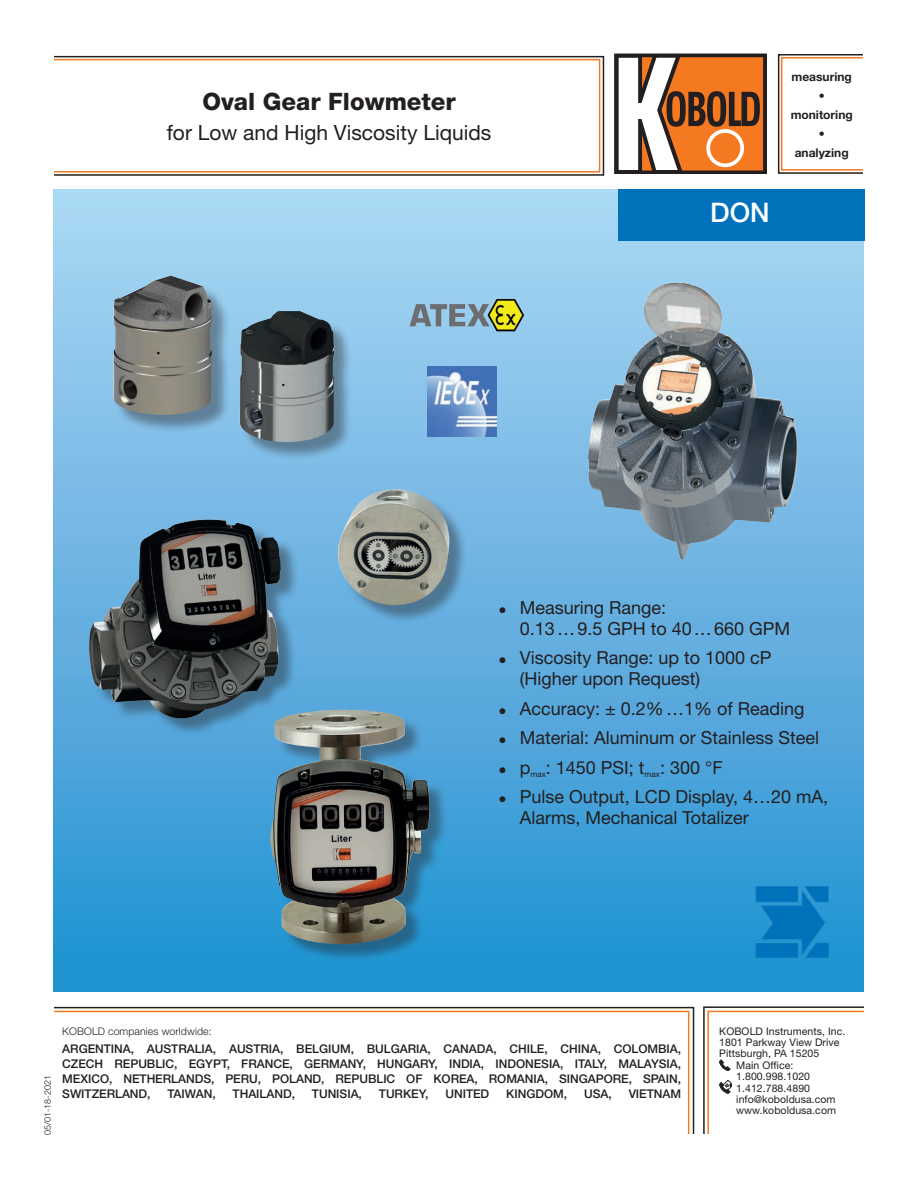
<style>
.page{position:relative;width:918px;height:1188px;background:#fff}
.page>*{position:absolute;margin:0;border:0;box-sizing:border-box;transform-origin:0 0}
.t1{font:500 27px "Helvetica Neue LT Std";color:#fff}
.t2{font:800 24px "Helvetica Neue LT Std";color:#231f20}
.t3{font:21px "Helvetica Neue LT Std";color:#231f20}
.t4{font:18px/21px "Helvetica Neue LT Std";color:#231f20}
.t5{font:500 12px/15px "Helvetica Neue LT Std";letter-spacing:-.005em;color:#231f20;text-align:justify}
.t6{font:700 12px/19px "Helvetica Neue LT Std";color:#231f20;text-align:center}
.t7{font:10.5px "Helvetica Neue LT Std";letter-spacing:.005em;color:#231f20}
.t8{font:300 10.5px "Helvetica Neue LT Std";letter-spacing:.01em;color:#231f20}
.t9{font:300 9px "Helvetica Neue LT Std";color:#231f20}
.s1{font-family:"Arial";font-size:13.5px}
</style>
<div class="page">
<div style="left:53px;top:59px;width:547px;height:114px;border:2px solid #f47921"></div>
<div style="left:781px;top:57px;width:83px;height:114px;border:2px solid #f47921"></div>
<div style="left:53px;top:56px;width:551px;height:120px;border:2px solid #231f20"></div>
<div style="left:778px;top:54px;width:86px;height:120px;border:2px solid #231f20"></div>
<svg style="left:615px;top:54px;width:148px;height:120px"></svg>
<div style="left:706px;top:129px;width:38px;height:38px;border:4px solid #fff;border-radius:50%"></div>
<svg style="left:54px;top:1006px;width:641px;height:128px"></svg>
<div style="left:53px;top:189px;width:811px;height:803px;background:linear-gradient(to bottom,#afd7f4,#2190d1)"></div>
<div style="left:618px;top:189px;width:247px;height:51px;background:#0072bc"></div>
<img style="left:755px;top:886px;width:74px;height:74px">
<div style="left:91px;top:522px;width:208px;height:215px;background:#231f20;opacity:.41"></div>
<img style="left:89px;top:519px;width:192px;height:202px">
<div style="left:242px;top:313px;width:111px;height:148px;background:#231f20;opacity:.41"></div>
<img style="left:240px;top:311px;width:94px;height:131px">
<div style="left:116px;top:278px;width:114px;height:156px;background:#231f20;opacity:.41"></div>
<img style="left:113px;top:275px;width:99px;height:140px">
<div style="left:341px;top:491px;width:127px;height:133px;background:#231f20;opacity:.41"></div>
<img style="left:338px;top:489px;width:111px;height:117px">
<img style="left:409px;top:298px;width:117px;height:35px">
<img style="left:588px;top:282px;width:211px;height:278px">
<svg style="left:703px;top:1006px;width:161px;height:128px"></svg>
<div style="left:273px;top:712px;width:176px;height:251px;background:#231f20;opacity:.41"></div>
<img style="left:270px;top:710px;width:160px;height:236px">
<img style="left:428px;top:367px;width:68px;height:69px">
<h2 class="t2" style="left:202px;top:87px;width:255px">Oval Gear Flowmeter</h2>
<h3 class="t3" style="left:167px;top:120px;width:326px">for Low and High Viscosity Liquids</h3>
<h1 class="t1" style="left:710px;top:197px;width:61px">DON</h1>
<p class="t6" style="left:791px;top:67px;width:64px">measuring • monitoring • analyzing</p>
<p class="t4" style="left:520px;top:596px;width:272px;text-indent:-21px"><span class="s1">●</span> Measuring Range:<br>0.13…9.5 GPH to 40…660 GPM</p>
<p class="t4" style="left:520px;top:647px;width:253px;text-indent:-21px"><span class="s1">●</span> Viscosity Range: up to 1000 cP (Higher upon Request)</p>
<p class="t4" style="left:499px;top:697px;width:308px"><span class="s1">●</span> Accuracy: ± 0.2%…1% of Reading</p>
<p class="t4" style="left:499px;top:727px;width:322px"><span class="s1">●</span> Material: Aluminum or Stainless Steel</p>
<p class="t4" style="left:499px;top:756px;width:226px"><span class="s1">●</span> p<sub>max</sub>: 1450 PSI; t<sub>max</sub>: 300 °F</p>
<p class="t4" style="left:520px;top:786px;width:310px;text-indent:-21px"><span class="s1">●</span> Pulse Output, LCD Display, 4…20 mA,<br>Alarms, Mechanical Totalizer</p>
<p class="t9" style="left:42px;top:1135px;width:61px;rotate:-90deg">05/01-18-2021</p>
<p class="t8" style="left:62px;top:1024px;width:151px">KOBOLD companies worldwide:</p>
<p class="t5" style="left:62px;top:1041px;width:620px">ARGENTINA, AUSTRALIA, AUSTRIA, BELGIUM, BULGARIA, CANADA, CHILE, CHINA, COLOMBIA, CZECH REPUBLIC, EGYPT, FRANCE, GERMANY, HUNGARY, INDIA, INDONESIA, ITALY, MALAYSIA, MEXICO, NETHERLANDS, PERU, POLAND, REPUBLIC OF KOREA, ROMANIA, SINGAPORE, SPAIN, SWITZERLAND,</p>
<p class="t5" style="left:168px;top:1086px;width:50px">TAIWAN,</p>
<p class="t5" style="left:233px;top:1086px;width:64px">THAILAND,</p>
<p class="t5" style="left:312px;top:1086px;width:51px">TUNISIA,</p>
<p class="t5" style="left:379px;top:1086px;width:51px">TURKEY,</p>
<p class="t5" style="left:445px;top:1086px;width:45px">UNITED</p>
<p class="t5" style="left:506px;top:1086px;width:62px">KINGDOM,</p>
<p class="t5" style="left:584px;top:1086px;width:29px">USA,</p>
<p class="t5" style="left:629px;top:1086px;width:54px">VIETNAM</p>
<p class="t7" style="left:719px;top:1025px;width:128px">KOBOLD Instruments, Inc.</p>
<p class="t7" style="left:719px;top:1036px;width:122px">1801 Parkway View Drive</p>
<p class="t7" style="left:719px;top:1047px;width:102px">Pittsburgh, PA 15205</p>
<p class="t7" style="left:736px;top:1059px;width:59px">Main Office:</p>
<p class="t7" style="left:736px;top:1070px;width:75px">1.800.998.1020</p>
<p class="t7" style="left:736px;top:1082px;width:75px">1.412.788.4890</p>
<p class="t7" style="left:736px;top:1093px;width:101px">info@koboldusa.com</p>
<p class="t7" style="left:736px;top:1104px;width:101px">www.koboldusa.com</p>
</div>
